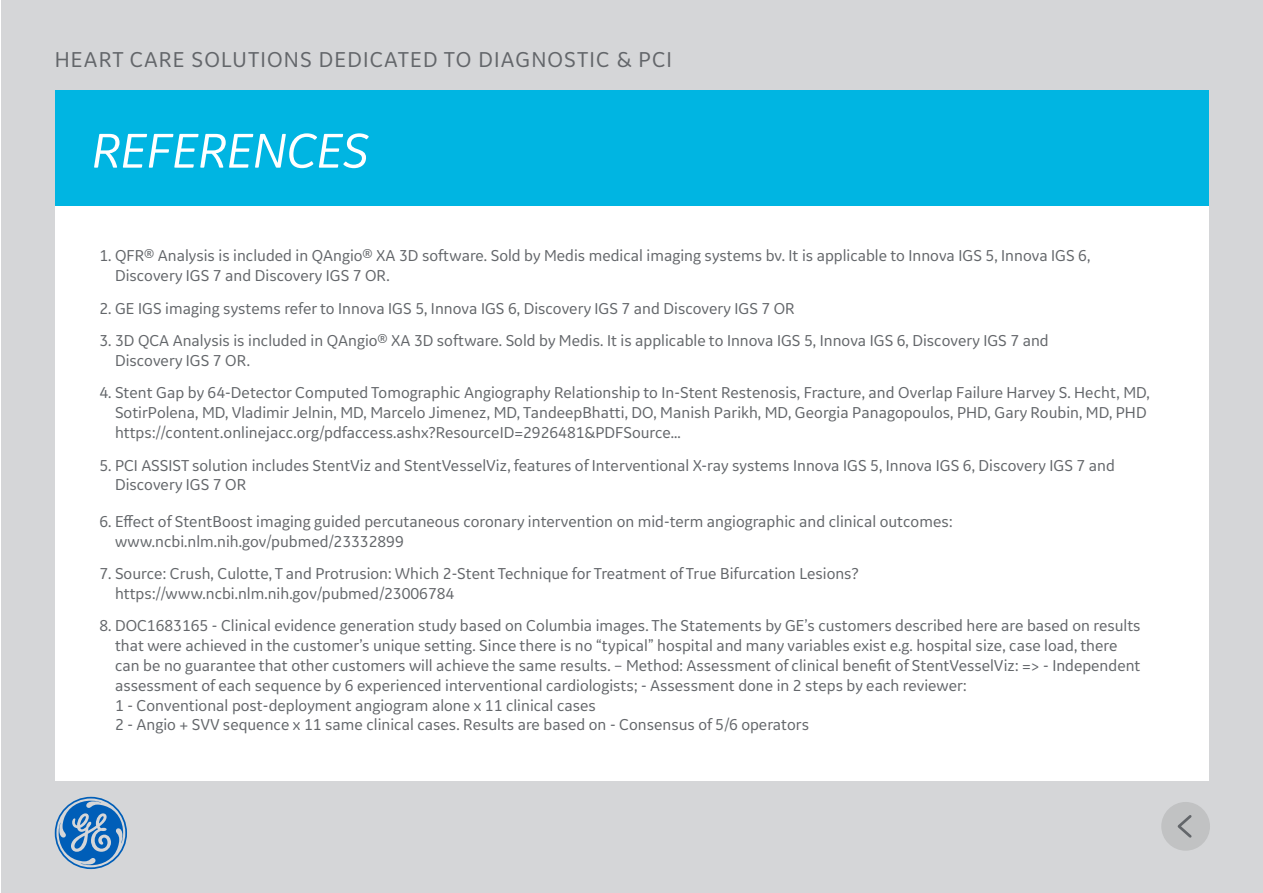
<style>
.page{position:relative;width:1263px;height:893px;background:#fff}
.page>*{position:absolute;margin:0;border:0;box-sizing:border-box;transform-origin:0 0}
.t1{font:italic 51px "GE Inspira Sans";color:#fff}
.t2{font:22.5px "GE Inspira Sans";letter-spacing:.05em;color:#63666a}
.t3{font:16.5px/19.8px "GE Inspira Sans";color:#63666a}
</style>
<div class="page">
<div style="left:2px;top:0;width:1261px;height:893px;background:#d5d6d8"></div>
<div style="left:55px;top:90px;width:1153px;height:116px;background:#00b5e2"></div>
<div style="left:55px;top:206px;width:1153px;height:574px;background:#fff"></div>
<svg style="left:55px;top:797px;width:72px;height:72px"></svg>
<div style="left:1161px;top:802px;width:49px;height:49px;background:#c1c2c3;border-radius:50%"></div>
<svg style="left:1177px;top:815px;width:15px;height:23px"></svg>
<h2 class="t2" style="left:55px;top:46px;width:619px">HEART CARE SOLUTIONS DEDICATED TO DIAGNOSTIC &amp; PCI</h2>
<h1 class="t1" style="left:91px;top:119px;width:279px">REFERENCES</h1>
<p class="t3" style="left:115px;top:245px;width:977px;text-indent:-16px">1. QFR® Analysis is included in QAngio® XA 3D software. Sold by Medis medical imaging systems bv. It is applicable to Innova IGS 5, Innova IGS 6,<br>Discovery IGS 7 and Discovery IGS 7 OR.</p>
<p class="t3" style="left:99px;top:298px;width:697px">2. GE IGS imaging systems refer to Innova IGS 5, Innova IGS 6, Discovery IGS 7 and Discovery IGS 7 OR</p>
<p class="t3" style="left:115px;top:330px;width:935px;text-indent:-16px">3. 3D QCA Analysis is included in QAngio® XA 3D software. Sold by Medis. It is applicable to Innova IGS 5, Innova IGS 6, Discovery IGS 7 and<br>Discovery IGS 7 OR.</p>
<p class="t3" style="left:115px;top:383px;width:1036px;text-indent:-16px">4. Stent Gap by 64-Detector Computed Tomographic Angiography Relationship to In-Stent Restenosis, Fracture, and Overlap Failure Harvey S. Hecht, MD,<br>SotirPolena, MD, Vladimir Jelnin, MD, Marcelo Jimenez, MD, TandeepBhatti, DO, Manish Parikh, MD, Georgia Panagopoulos, PHD, Gary Roubin, MD, PHD https://content.onlinejacc.org/pdfaccess.ashx?ResourceID=2926481&amp;PDFSource...</p>
<p class="t3" style="left:115px;top:455px;width:1001px;text-indent:-16px">5. PCI ASSIST solution includes StentViz and StentVesselViz, features of Interventional X-ray systems Innova IGS 5, Innova IGS 6, Discovery IGS 7 and<br>Discovery IGS 7 OR</p>
<p class="t3" style="left:115px;top:511px;width:839px;text-indent:-16px">6. Effect of StentBoost imaging guided percutaneous coronary intervention on mid-term angiographic and clinical outcomes: www.ncbi.nlm.nih.gov/pubmed/23332899</p>
<p class="t3" style="left:115px;top:563px;width:745px;text-indent:-16px">7. Source: Crush, Culotte, T and Protrusion: Which 2-Stent Technique for Treatment of True Bifurcation Lesions? https://www.ncbi.nlm.nih.gov/pubmed/23006784</p>
<p class="t3" style="left:115px;top:616px;width:1027px;text-indent:-16px">8. DOC1683165 - Clinical evidence generation study based on Columbia images. The Statements by GE’s customers described here are based on results that were achieved in the customer’s unique setting. Since there is no “typical” hospital and many variables exist e.g. hospital size, case load, there can be no guarantee that other customers will achieve the same results. – Method: Assessment of clinical benefit of StentVesselViz: =&gt; - Independent assessment of each sequence by 6 experienced interventional cardiologists; - Assessment done in 2 steps by each reviewer:<br>1 - Conventional post-deployment angiogram alone x 11 clinical cases<br>2 - Angio + SVV sequence x 11 same clinical cases. Results are based on - Consensus of 5/6 operators</p>
</div>
